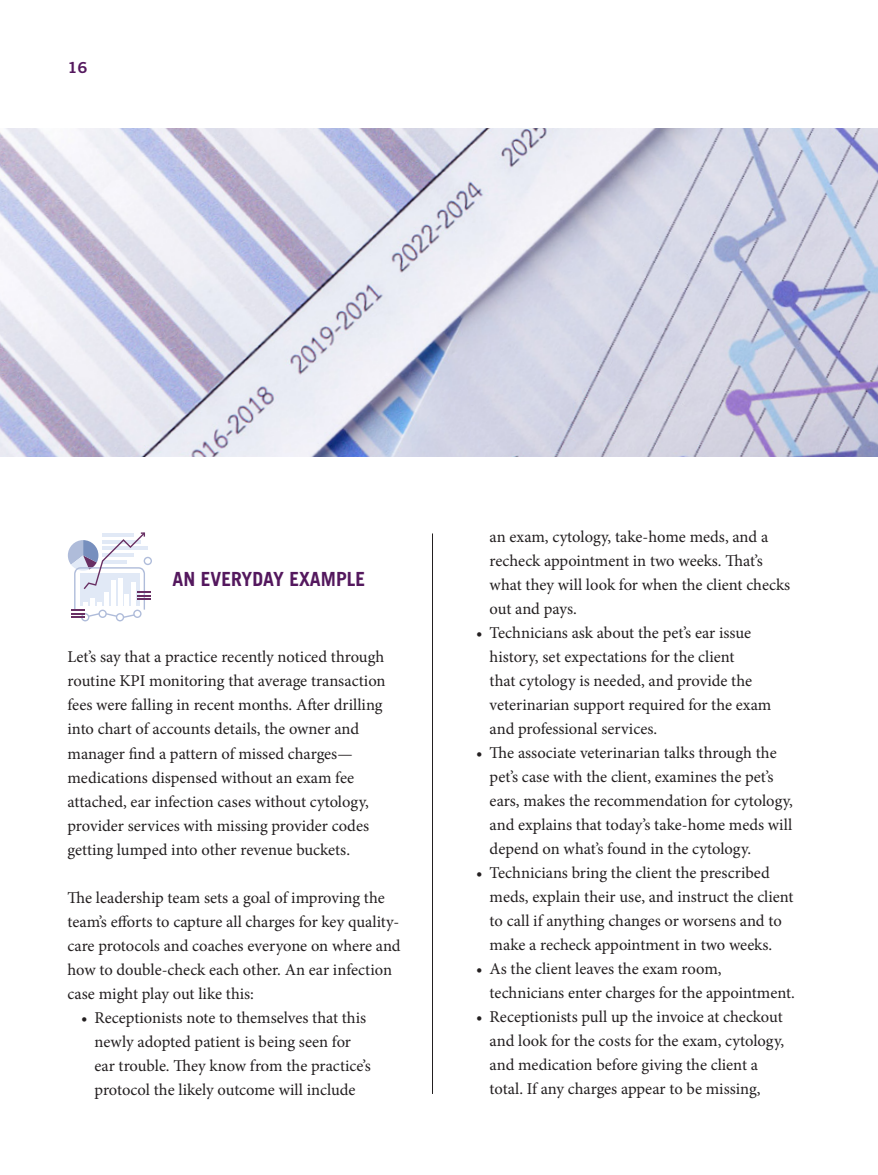
<style>
.page{position:relative;width:878px;height:1175px;background:#fff}
.page>*{position:absolute;margin:0;border:0;box-sizing:border-box;transform-origin:0 0}
.t1{font:700 19.5px "Trade Gothic";color:#54185e}
.t2{font:16.5px/24px "Minion Pro";color:#231f20}
.t3{font:15.15px "Trade Gothic Bold Two";color:#54185e;scale:1.09 1}
</style>
<div class="page">
<svg style="left:68px;top:532px;width:84px;height:89px"></svg>
<img style="left:0;top:128px;width:878px;height:328px">
<hr style="left:432px;top:533px;width:1px;height:561px;background:#231f20">
<p class="t3" style="left:68px;top:58px;width:20px">16</p>
<p class="t1" style="left:172px;top:567px;width:194px">AN EVERYDAY EXAMPLE</p>
<p class="t2" style="left:68px;top:645px;width:319px">Let’s say that a practice recently noticed through routine KPI monitoring that average transaction fees were falling in recent months. After drilling into chart of accounts details, the owner and manager find a pattern of missed charges— medications dispensed without an exam fee attached, ear infection cases without cytology, provider services with missing provider codes getting lumped into other revenue buckets.</p>
<p class="t2" style="left:68px;top:885px;width:334px">The leadership team sets a goal of improving the team’s efforts to capture all charges for key quality&shy;care protocols and coaches everyone on where and how to double-check each other. An ear infection case might play out like this:</p>
<p class="t2" style="left:94px;top:1005px;width:278px;text-indent:-13px">• Receptionists note to themselves that this newly adopted patient is being seen for ear trouble. They know from the practice’s protocol the likely outcome will include</p>
<p class="t2" style="left:489px;top:524px;width:302px">an exam, cytology, take-home meds, and a recheck appointment in two weeks. That’s what they will look for when the client checks out and pays.</p>
<p class="t2" style="left:489px;top:620px;width:283px;text-indent:-13px">• Technicians ask about the pet’s ear issue history, set expectations for the client<br>that cytology is needed, and provide the veterinarian support required for the exam and professional services.</p>
<p class="t2" style="left:489px;top:740px;width:305px;text-indent:-13px">• The associate veterinarian talks through the pet’s case with the client, examines the pet’s ears, makes the recommendation for cytology, and explains that today’s take-home meds will depend on what’s found in the cytology.</p>
<p class="t2" style="left:489px;top:861px;width:305px;text-indent:-13px">• Technicians bring the client the prescribed meds, explain their use, and instruct the client to call if anything changes or worsens and to make a recheck appointment in two weeks.</p>
<p class="t2" style="left:489px;top:957px;width:307px;text-indent:-13px">• As the client leaves the exam room, technicians enter charges for the appointment.</p>
<p class="t2" style="left:489px;top:1005px;width:296px;text-indent:-13px">• Receptionists pull up the invoice at checkout and look for the costs for the exam, cytology, and medication before giving the client a total. If any charges appear to be missing,</p>
</div>
